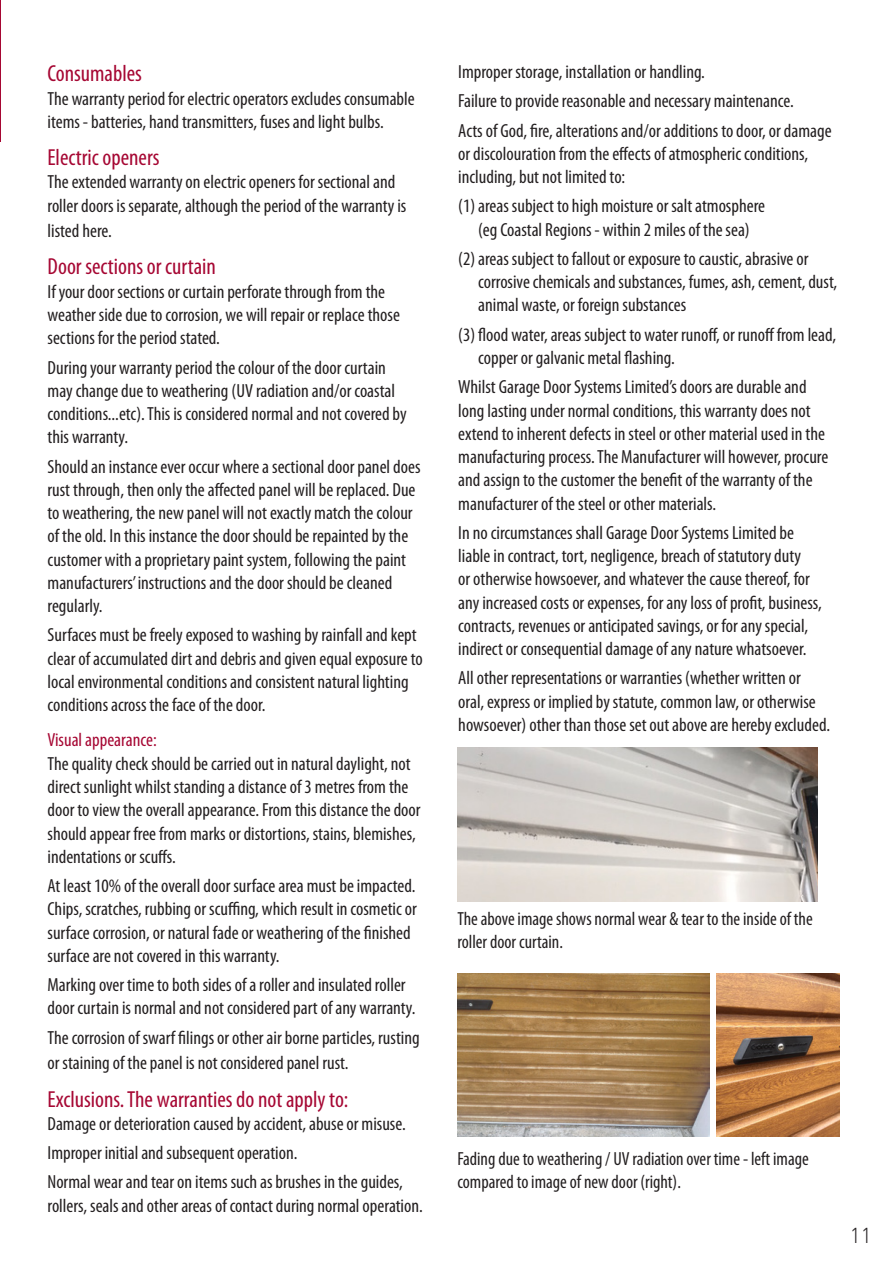
<style>
.page{position:relative;width:893px;height:1263px;background:#fff}
.page>*{position:absolute;margin:0;border:0;box-sizing:border-box;transform-origin:0 0}
.t1{font:condensed 23.25px "Myriad Pro";color:#a60733}
.t2{font:300 21.15px "DIN";color:#231f20}
.t3{font:condensed 19.05px/23.2px "Myriad Pro";color:#231f20}
.t4{font:condensed 19.05px "Myriad Pro";color:#a60733}
</style>
<div class="page">
<img style="left:457px;top:747px;width:360px;height:154px">
<img style="left:457px;top:974px;width:252px;height:163px">
<img style="left:717px;top:974px;width:122px;height:163px">
<p class="t1" style="left:48px;top:60px;width:96px">Consumables</p>
<p class="t3" style="left:48px;top:86px;width:369px">The warranty period for electric operators excludes consumable items - batteries, hand transmitters, fuses and light bulbs.</p>
<p class="t1" style="left:48px;top:143px;width:113px">Electric openers</p>
<p class="t3" style="left:48px;top:170px;width:360px">The extended warranty on electric openers for sectional and roller doors is separate, although the period of the warranty is</p>
<p class="t3" style="left:48px;top:219px;width:66px">listed here.</p>
<p class="t1" style="left:48px;top:253px;width:170px">Door sections or curtain</p>
<p class="t3" style="left:48px;top:280px;width:354px">If your door sections or curtain perforate through from the weather side due to corrosion, we will repair or replace those sections for the period stated.</p>
<p class="t3" style="left:48px;top:355px;width:361px">During your warranty period the colour of the door curtain may change due to weathering (UV radiation and/or coastal conditions...etc). This is considered normal and not covered by this warranty.</p>
<p class="t3" style="left:48px;top:454px;width:374px">Should an instance ever occur where a sectional door panel does rust through, then only the affected panel will be replaced. Due to weathering, the new panel will not exactly match the colour of the old. In this instance the door should be repainted by the customer with a proprietary paint system, following the paint manufacturers’ instructions and the door should be cleaned regularly.</p>
<p class="t3" style="left:48px;top:623px;width:377px">Surfaces must be freely exposed to washing by rainfall and kept clear of accumulated dirt and debris and given equal exposure to local environmental conditions and consistent natural lighting conditions across the face of the door.</p>
<p class="t4" style="left:48px;top:729px;width:111px">Visual appearance:</p>
<p class="t3" style="left:48px;top:752px;width:374px">The quality check should be carried out in natural daylight, not direct sunlight whilst standing a distance of 3 metres from the door to view the overall appearance. From this distance the door should appear free from marks or distortions, stains, blemishes, indentations or scuffs.</p>
<p class="t3" style="left:48px;top:874px;width:371px">At least 10% of the overall door surface area must be impacted.<br>Chips, scratches, rubbing or scuffing, which result in cosmetic or surface corrosion, or natural fade or weathering of the finished surface are not covered in this warranty.</p>
<p class="t3" style="left:48px;top:973px;width:369px">Marking over time to both sides of a roller and insulated roller door curtain is normal and not considered part of any warranty.</p>
<p class="t3" style="left:48px;top:1024px;width:374px;line-height:25.3px">The corrosion of swarf filings or other air borne particles, rusting or staining of the panel is not considered panel rust.</p>
<p class="t1" style="left:48px;top:1085px;width:302px">Exclusions. The warranties do not apply to:</p>
<p class="t3" style="left:48px;top:1108px;width:360px;line-height:29.2px">Damage or deterioration caused by accident, abuse or misuse.<br>Improper initial and subsequent operation.<br>Normal wear and tear on items such as brushes in the guides,</p>
<p class="t3" style="left:48px;top:1193px;width:377px">rollers, seals and other areas of contact during normal operation.</p>
<p class="t3" style="left:458px;top:57px;width:375px;line-height:29.2px">Improper storage, installation or handling.<br>Failure to provide reasonable and necessary maintenance.<br>Acts of God, fire, alterations and/or additions to door, or damage</p>
<p class="t3" style="left:458px;top:142px;width:351px">or discolouration from the effects of atmospheric conditions, including, but not limited to:</p>
<p class="t3" style="left:458px;top:194px;width:308px;text-align:center">(1) areas subject to high moisture or salt atmosphere (eg Coastal Regions - within 2 miles of the sea)</p>
<p class="t3" style="left:478px;top:247px;width:361px;text-indent:-20px">(2) areas subject to fallout or exposure to caustic, abrasive or corrosive chemicals and substances, fumes, ash, cement, dust, animal waste, or foreign substances</p>
<p class="t3" style="left:478px;top:323px;width:359px;text-indent:-20px">(3) flood water, areas subject to water runoff, or runoff from lead, copper or galvanic metal flashing.</p>
<p class="t3" style="left:458px;top:375px;width:372px">Whilst Garage Door Systems Limited’s doors are durable and long lasting under normal conditions, this warranty does not extend to inherent defects in steel or other material used in the manufacturing process. The Manufacturer will however, procure and assign to the customer the benefit of the warranty of the manufacturer of the steel or other materials.</p>
<p class="t3" style="left:458px;top:521px;width:365px">In no circumstances shall Garage Door Systems Limited be liable in contract, tort, negligence, breach of statutory duty<br>or otherwise howsoever, and whatever the cause thereof, for any increased costs or expenses, for any loss of profit, business, contracts, revenues or anticipated savings, or for any special, indirect or consequential damage of any nature whatsoever.</p>
<p class="t3" style="left:458px;top:666px;width:373px">All other representations or warranties (whether written or oral, express or implied by statute, common law, or otherwise howsoever) other than those set out above are hereby excluded.</p>
<p class="t3" style="left:457px;top:907px;width:357px;line-height:22.8px">The above image shows normal wear &amp; tear to the inside of the roller door curtain.</p>
<p class="t3" style="left:457px;top:1147px;width:353px;line-height:22.8px">Fading due to weathering / UV radiation over time - left image compared to image of new door (right).</p>
<p class="t2" style="left:850px;top:1222px;width:23px">11</p>
</div>
